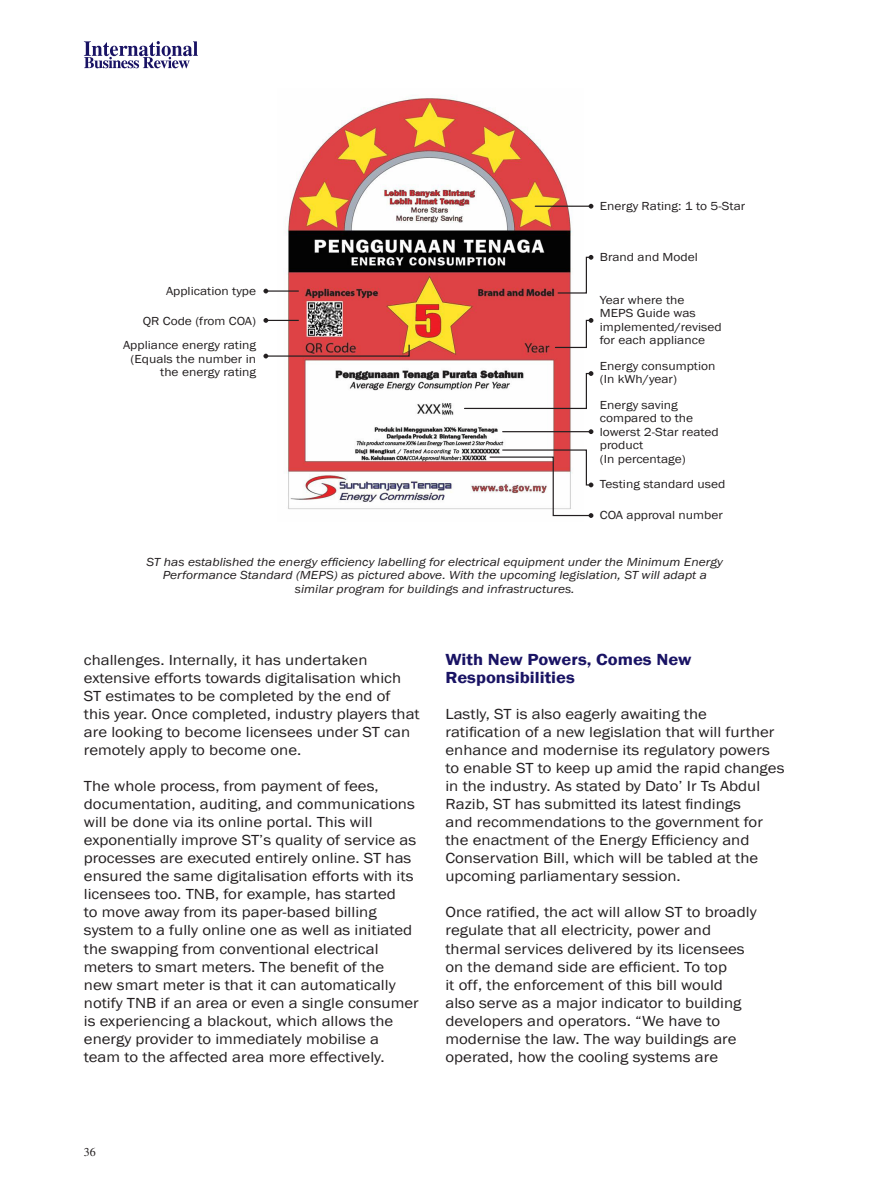
<style>
.page{position:relative;width:893px;height:1192px;background:#fff}
.page>*{position:absolute;margin:0;border:0;box-sizing:border-box;transform-origin:0 0}
.t1{font:600 16.5px/18px "Franklin Gothic";color:#191364;scale:1.12 1}
.t2{font:15px/18px "Franklin Gothic";color:#231f20;scale:1.12 1}
.t3{font:12px/13.5px "Franklin Gothic";color:#231f20;scale:1.12 1}
.t4{font:italic 12px/13.5px "Franklin Gothic";color:#231f20;text-align:center;scale:1.12 1}
.t5{font:12px "STIX General";color:#231f20}
</style>
<div class="page">
<img style="left:278px;top:98px;width:305px;height:411px">
<hr style="left:266px;top:290px;width:33px;height:1px;background:#231f20">
<svg style="left:263px;top:288px;width:5px;height:5px"></svg>
<hr style="left:535px;top:205px;width:56px;height:2px;background:#231f20">
<svg style="left:588px;top:204px;width:5px;height:4px"></svg>
<svg style="left:557px;top:255px;width:36px;height:39px"></svg>
<svg style="left:463px;top:371px;width:130px;height:38px"></svg>
<svg style="left:554px;top:318px;width:39px;height:30px"></svg>
<svg style="left:489px;top:449px;width:104px;height:69px"></svg>
<hr style="left:266px;top:320px;width:33px;height:1px;background:#231f20">
<svg style="left:263px;top:318px;width:5px;height:5px"></svg>
<svg style="left:263px;top:343px;width:147px;height:15px;background:#c35c5a"></svg>
<hr style="left:502px;top:431px;width:89px;height:1px;background:#231f20">
<svg style="left:588px;top:429px;width:5px;height:5px"></svg>
<svg style="left:84px;top:41px;width:114px;height:27px"></svg>
<p class="t3" style="left:166px;top:285px;width:82px">Application type</p>
<p class="t3" style="left:143px;top:314px;width:103px">QR Code (from COA)</p>
<p class="t3" style="left:123px;top:338px;width:120px">Appliance energy rating</p>
<p class="t3" style="left:131px;top:352px;width:114px;text-align:right">(Equals the number in the energy rating</p>
<p class="t3" style="left:600px;top:200px;width:131px">Energy Rating: 1 to 5-Star</p>
<p class="t3" style="left:600px;top:250px;width:89px">Brand and Model</p>
<p class="t3" style="left:600px;top:293px;width:110px">Year where the<br>MEPS Guide was implemented/revised for each appliance</p>
<p class="t3" style="left:600px;top:359px;width:105px">Energy consumption</p>
<p class="t3" style="left:600px;top:373px;width:70px">(In kWh/year)</p>
<p class="t3" style="left:600px;top:398px;width:108px">Energy saving compared to the lowerst 2-Star reated product</p>
<p class="t3" style="left:600px;top:452px;width:78px">(In percentage)</p>
<p class="t3" style="left:600px;top:478px;width:113px">Testing standard used</p>
<p class="t3" style="left:600px;top:508px;width:111px">COA approval number</p>
<p class="t4" style="left:147px;top:555px;width:516px">ST has established the energy efficiency labelling for electrical equipment under the Minimum Energy<br>Performance Standard (MEPS) as pictured above. With the upcoming legislation, ST will adapt a similar program for buildings and infrastructures.</p>
<p class="t2" style="left:84px;top:651px;width:301px">challenges. Internally, it has undertaken extensive efforts towards digitalisation which ST estimates to be completed by the end of this year. Once completed, industry players that are looking to become licensees under ST can remotely apply to become one.</p>
<p class="t2" style="left:84px;top:777px;width:300px">The whole process, from payment of fees, documentation, auditing, and communications will be done via its online portal. This will exponentially improve ST’s quality of service as processes are executed entirely online. ST has ensured the same digitalisation efforts with its licensees too. TNB, for example, has started<br>to move away from its paper-based billing system to a fully online one as well as initiated the swapping from conventional electrical meters to smart meters. The benefit of the<br>new smart meter is that it can automatically notify TNB if an area or even a single consumer is experiencing a blackout, which allows the energy provider to immediately mobilise a team to the affected area more effectively.</p>
<p class="t1" style="left:445px;top:651px;width:221px">With New Powers, Comes New<br>Responsibilities</p>
<p class="t2" style="left:445px;top:705px;width:304px">Lastly, ST is also eagerly awaiting the ratification of a new legislation that will further enhance and modernise its regulatory powers to enable ST to keep up amid the rapid changes in the industry. As stated by Dato’ Ir Ts Abdul Razib, ST has submitted its latest findings<br>and recommendations to the government for the enactment of the Energy Efficiency and Conservation Bill, which will be tabled at the upcoming parliamentary session.</p>
<p class="t2" style="left:445px;top:903px;width:279px">Once ratified, the act will allow ST to broadly regulate that all electricity, power and thermal services delivered by its licensees on the demand side are efficient. To top<br>it off, the enforcement of this bill would<br>also serve as a major indicator to building developers and operators. “We have to modernise the law. The way buildings are operated, how the cooling systems are</p>
<p class="t5" style="left:84px;top:1143px;width:13px">36</p>
</div>
